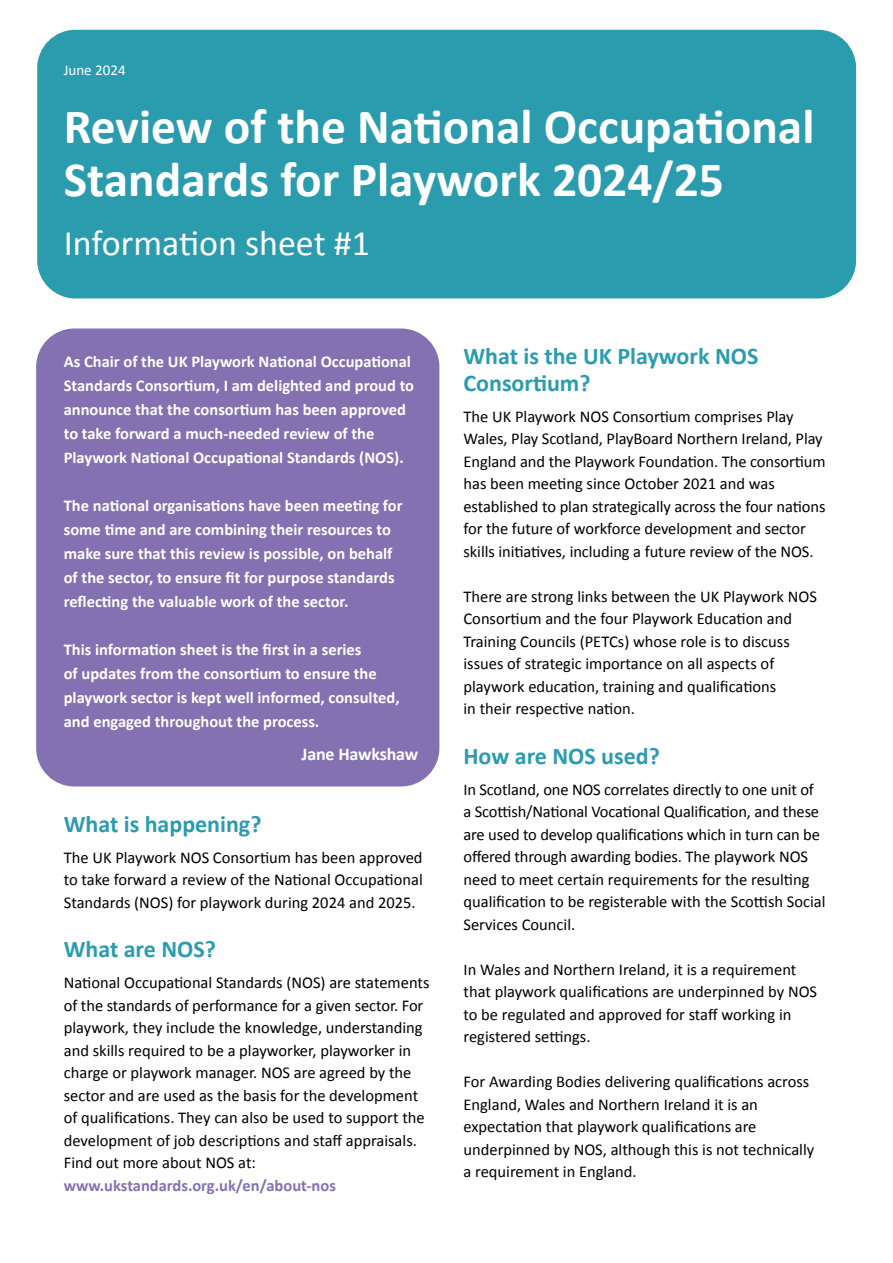
<style>
.page{position:relative;width:893px;height:1263px;background:#fff}
.page>*{position:absolute;margin:0;border:0;box-sizing:border-box;transform-origin:0 0}
.t1{font:700 49.5px/52.5px "Calibri";color:#fff}
.t2{font:36px "Calibri";color:#fff}
.t3{font:700 24px/27px "Calibri";color:#2b9cae}
.t4{font:700 18px "Calibri";letter-spacing:-.01em;color:#fff}
.t5{font:16.5px/22.5px "Calibri";color:#000}
.t6{font:700 16.5px/24px "Calibri";color:#fff}
.t7{font:700 16.5px "Calibri";color:#8371b2}
.t8{font:15px "Calibri";color:#fff}
</style>
<div class="page">
<div style="left:37px;top:30px;width:819px;height:268px;background:#2b9cae;border-radius:38px"></div>
<div style="left:36px;top:328px;width:403px;height:458px;background:#8371b2;border-radius:38px"></div>
<p class="t8" style="left:64px;top:60px;width:63px">June 2024</p>
<h1 class="t1" style="left:64px;top:99px;width:752px">Review of the National Occupational<br>Standards for Playwork 2024/25</h1>
<h2 class="t2" style="left:64px;top:218px;width:308px">Information sheet #1</h2>
<p class="t6" style="left:64px;top:349px;width:352px">As Chair of the UK Playwork National Occupational Standards Consortium, I am delighted and proud to announce that the consortium has been approved to take forward a much-needed review of the Playwork National Occupational Standards (NOS).</p>
<p class="t6" style="left:64px;top:493px;width:340px">The national organisations have been meeting for some time and are combining their resources to make sure that this review is possible, on behalf of the sector, to ensure fit for purpose standards reflecting the valuable work of the sector.</p>
<p class="t6" style="left:64px;top:637px;width:337px">This information sheet is the first in a series<br>of updates from the consortium to ensure the playwork sector is kept well informed, consulted, and engaged throughout the process.</p>
<p class="t4" style="left:302px;top:741px;width:118px">Jane Hawkshaw</p>
<h3 class="t3" style="left:64px;top:809px;width:199px">What is happening?</h3>
<p class="t5" style="left:64px;top:845px;width:360px;text-align:justify">The UK Playwork NOS Consortium has been approved to take forward a review of the National Occupational Standards (NOS) for playwork during 2024 and 2025.</p>
<h3 class="t3" style="left:64px;top:935px;width:154px">What are NOS?</h3>
<p class="t5" style="left:64px;top:971px;width:367px">National Occupational Standards (NOS) are statements of the standards of performance for a given sector. For playwork, they include the knowledge, understanding and skills required to be a playworker, playworker in charge or playwork manager. NOS are agreed by the sector and are used as the basis for the development of qualifications. They can also be used to support the development of job descriptions and staff appraisals.<br>Find out more about NOS at:</p>
<p class="t7" style="left:64px;top:1174px;width:274px">www.ukstandards.org.uk/en/about-nos</p>
<h3 class="t3" style="left:463px;top:341px;width:296px">What is the UK Playwork NOS<br>Consortium?</h3>
<p class="t5" style="left:463px;top:404px;width:364px">The UK Playwork NOS Consortium comprises Play Wales, Play Scotland, PlayBoard Northern Ireland, Play England and the Playwork Foundation. The consortium has been meeting since October 2021 and was established to plan strategically across the four nations for the future of workforce development and sector skills initiatives, including a future review of the NOS.</p>
<p class="t5" style="left:463px;top:584px;width:355px">There are strong links between the UK Playwork NOS Consortium and the four Playwork Education and Training Councils (PETCs) whose role is to discuss issues of strategic importance on all aspects of playwork education, training and qualifications<br>in their respective nation.</p>
<h3 class="t3" style="left:463px;top:741px;width:198px">How are NOS used?</h3>
<p class="t5" style="left:463px;top:777px;width:364px">In Scotland, one NOS correlates directly to one unit of a Scottish/National Vocational Qualification, and these are used to develop qualifications which in turn can be offered through awarding bodies. The playwork NOS need to meet certain requirements for the resulting qualification to be registerable with the Scottish Social Services Council.</p>
<p class="t5" style="left:463px;top:957px;width:355px">In Wales and Northern Ireland, it is a requirement that playwork qualifications are underpinned by NOS to be regulated and approved for staff working in registered settings.</p>
<p class="t5" style="left:463px;top:1070px;width:352px">For Awarding Bodies delivering qualifications across England, Wales and Northern Ireland it is an expectation that playwork qualifications are underpinned by NOS, although this is not technically a requirement in England.</p>
</div>
